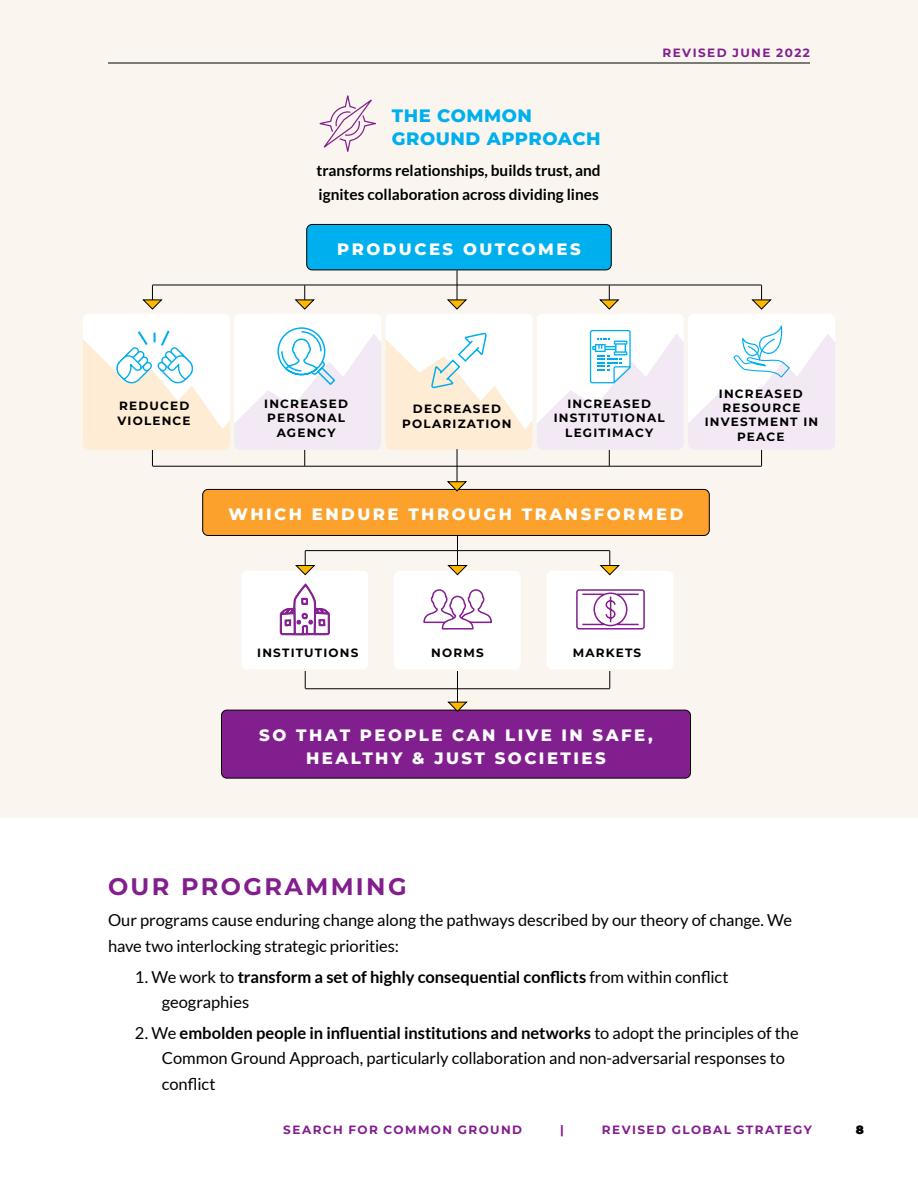
<style>
.page{position:relative;width:918px;height:1188px;background:#fff}
.page>*{position:absolute;margin:0;border:0;box-sizing:border-box;transform-origin:0 0}
.t1{font:700 24px "Montserrat";letter-spacing:.1em;color:#831e8f}
.t2{font:800 18px/23.5px "Montserrat";letter-spacing:.03em;color:#00afee}
.t3{font:16.5px/25.5px "Lato";letter-spacing:-.005em;color:#000}
.t4{font:800 16.5px/22.5px "Montserrat";letter-spacing:.15em;color:#fff;text-align:center}
.t5{font:700 16.5px/25.5px "Lato";letter-spacing:-.005em;color:#000}
.t6{font:700 15.3px/24px "Lato";color:#000}
.t7{font:700 12px/14.4px "Montserrat";letter-spacing:.1em;color:#000;text-align:center}
.t8{font:700 12px "Montserrat";letter-spacing:.12em;color:#831e8f}
.t9{font:900 12px "Montserrat";color:#000}
.s1{font-weight:400}
.s2{font-weight:700}
</style>
<div class="page">
<div style="left:0;top:0;width:918px;height:818px;background:#faf6ef"></div>
<hr style="left:108px;top:63px;width:702px;height:1px;background:#000">
<div style="left:688px;top:314px;width:147px;height:136px;background:#fff;border-radius:5px"></div>
<div style="left:234px;top:314px;width:147px;height:136px;background:#fff;border-radius:5px"></div>
<div style="left:385px;top:314px;width:148px;height:136px;background:#fff;border-radius:5px"></div>
<div style="left:537px;top:314px;width:147px;height:136px;background:#fff;border-radius:5px"></div>
<div style="left:83px;top:314px;width:147px;height:136px;background:#fff;border-radius:5px"></div>
<div style="left:221px;top:710px;width:470px;height:68px;background:#821f8f;border-radius:5px"></div>
<div style="left:221px;top:710px;width:470px;height:69px;border:1px solid #000;border-radius:5px"></div>
<div style="left:241px;top:571px;width:127px;height:98px;background:#fff;border-radius:5px"></div>
<div style="left:394px;top:571px;width:127px;height:98px;background:#fff;border-radius:5px"></div>
<div style="left:547px;top:571px;width:126px;height:98px;background:#fff;border-radius:5px"></div>
<div style="left:203px;top:489px;width:506px;height:46px;background:#fba12c;border-radius:5px"></div>
<div style="left:202px;top:489px;width:508px;height:47px;border:1px solid #000;border-radius:5px"></div>
<hr style="left:457px;top:536px;width:1px;height:38px;background:#000">
<svg style="left:448px;top:565px;width:20px;height:11px"></svg>
<svg style="left:295px;top:551px;width:21px;height:25px"></svg>
<svg style="left:600px;top:551px;width:20px;height:25px"></svg>
<hr style="left:305px;top:550px;width:305px;height:1px;background:#000">
<hr style="left:457px;top:671px;width:1px;height:40px;background:#000">
<svg style="left:448px;top:701px;width:20px;height:11px"></svg>
<svg style="left:609px;top:671px;width:1px;height:17px"></svg>
<svg style="left:305px;top:671px;width:1px;height:17px"></svg>
<hr style="left:305px;top:688px;width:305px;height:1px;background:#000">
<svg style="left:576px;top:589px;width:69px;height:41px"></svg>
<svg style="left:423px;top:589px;width:69px;height:41px"></svg>
<svg style="left:280px;top:584px;width:50px;height:51px"></svg>
<div style="left:307px;top:224px;width:304px;height:46px;background:#00afee;border-radius:5px"></div>
<div style="left:306px;top:224px;width:306px;height:46px;border:1px solid #000;border-radius:5px"></div>
<hr style="left:457px;top:270px;width:1px;height:39px;background:#000">
<svg style="left:447px;top:299px;width:20px;height:11px"></svg>
<svg style="left:752px;top:285px;width:20px;height:25px"></svg>
<svg style="left:143px;top:286px;width:20px;height:24px"></svg>
<svg style="left:295px;top:286px;width:20px;height:24px"></svg>
<svg style="left:600px;top:286px;width:20px;height:24px"></svg>
<hr style="left:152px;top:285px;width:610px;height:1px;background:#000">
<hr style="left:457px;top:449px;width:1px;height:42px;background:#000">
<svg style="left:447px;top:481px;width:21px;height:11px"></svg>
<hr style="left:153px;top:466px;width:609px;height:1px;background:#000">
<svg style="left:319px;top:95px;width:57px;height:57px"></svg>
<svg style="left:83px;top:325px;width:752px;height:141px"></svg>
<p class="t2" style="left:392px;top:103px;width:210px">THE COMMON<br>GROUND APPROACH</p>
<p class="t6" style="left:317px;top:159px;width:286px">transforms relationships, builds trust, and ignites collaboration across dividing lines</p>
<p class="t4" style="left:337px;top:238px;width:245px">PRODUCES OUTCOMES</p>
<p class="t8" style="left:662px;top:44px;width:149px">REVISED JUNE 2022</p>
<p class="t7" style="left:118px;top:399px;width:75px;text-align:left">REDUCED<br>VIOLENCE</p>
<p class="t7" style="left:264px;top:396px;width:85px">INCREASED<br>PERSONAL<br>AGENCY</p>
<p class="t7" style="left:402px;top:402px;width:111px">DECREASED<br>POLARIZATION</p>
<p class="t7" style="left:554px;top:396px;width:113px">INCREASED<br>INSTITUTIONAL<br>LEGITIMACY</p>
<p class="t7" style="left:705px;top:386px;width:115px">INCREASED<br>RESOURCE<br>INVESTMENT IN<br>PEACE</p>
<p class="t4" style="left:229px;top:503px;width:456px">WHICH ENDURE THROUGH TRANSFORMED</p>
<p class="t7" style="left:257px;top:645px;width:103px">INSTITUTIONS</p>
<p class="t7" style="left:431px;top:645px;width:54px">NORMS</p>
<p class="t7" style="left:573px;top:645px;width:70px">MARKETS</p>
<p class="t4" style="left:259px;top:724px;width:395px">SO THAT PEOPLE CAN LIVE IN SAFE,<br>HEALTHY &amp; JUST SOCIETIES</p>
<h1 class="t1" style="left:108px;top:871px;width:300px">OUR PROGRAMMING</h1>
<p class="t3" style="left:108px;top:907px;width:686px">Our programs cause enduring change along the pathways described by our theory of change. We have two interlocking strategic priorities:</p>
<p class="t5" style="left:162px;top:964px;width:568px;text-indent:-27px"><span class="s1">1. We work to</span> transform a set of highly consequential conflicts <span class="s1">from within conflict geographies</span></p>
<p class="t3" style="left:162px;top:1020px;width:638px;text-indent:-27px">2. We <span class="s2">embolden people in influential institutions and networks</span> to adopt the principles of the<br>Common Ground Approach, particularly collaboration and non-adversarial responses to conflict</p>
<p class="t8" style="left:283px;top:1121px;width:240px">SEARCH FOR COMMON GROUND</p>
<p class="t8" style="left:560px;top:1121px;width:5px">|</p>
<p class="t8" style="left:602px;top:1121px;width:211px">REVISED GLOBAL STRATEGY</p>
<p class="t9" style="left:856px;top:1121px;width:10px">8</p>
</div>
